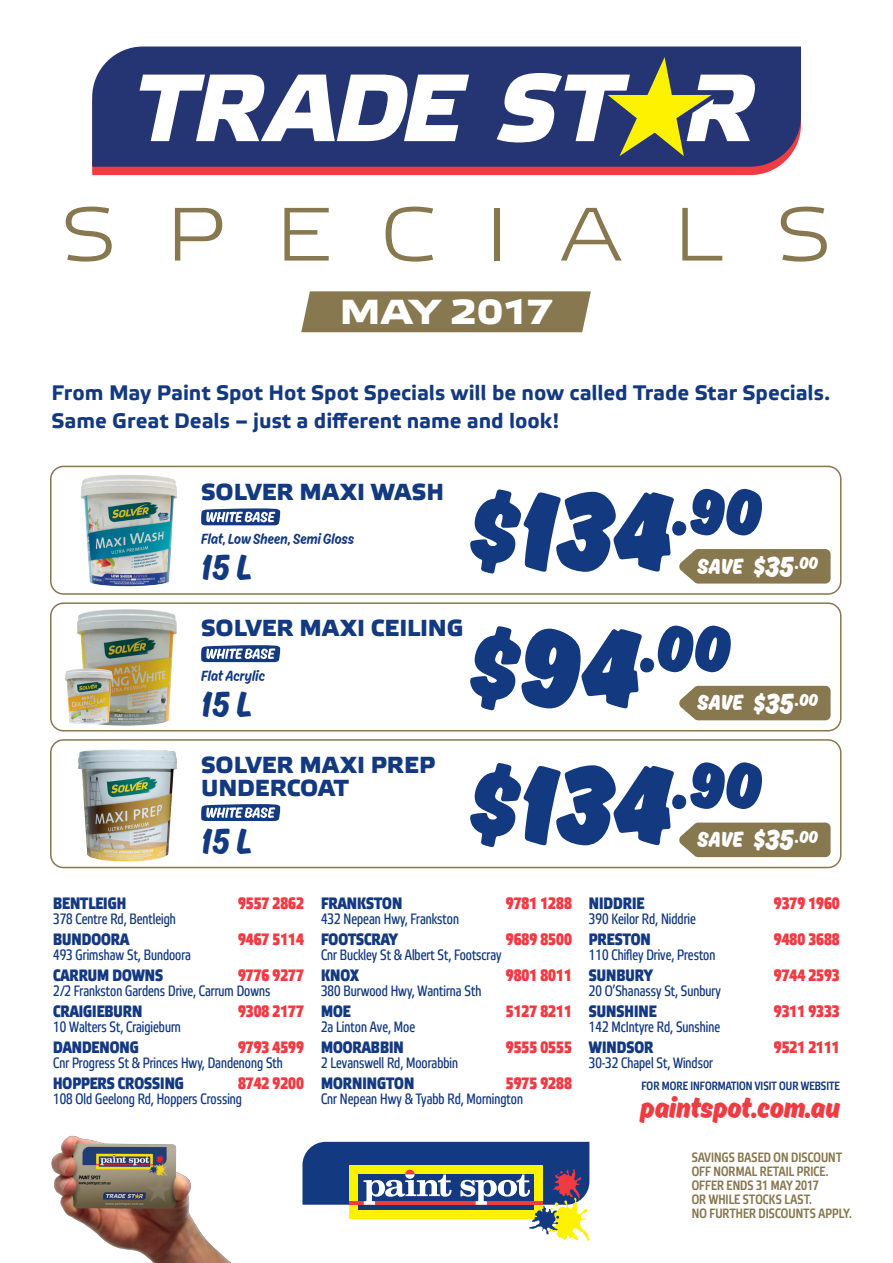
<style>
.page{position:relative;width:893px;height:1263px;background:#fff}
.page>*{position:absolute;margin:0;border:0;box-sizing:border-box;transform-origin:0 0}
.t1{font:900 117.3px "Ahkio";letter-spacing:.01em;color:#133980}
.t2{font:300 75.6px "Etelka Wide";letter-spacing:.66em;color:#887850}
.t3{font:37.95px "Ahkio";color:#133980}
.t4{font:500 34.8px "Etelka Wide";letter-spacing:-.02em;color:#fff}
.t5{font:700 30px "Ahkio";color:#ef3b42}
.t6{font:500 23.25px/23px "Etelka";letter-spacing:.005em;color:#133980}
.t7{font:700 22.65px "Ahkio";color:#fff}
.t8{font:700 21px/27.8px "Etelka Text";color:#133980}
.t9{font:500 16.5px "Etelka Narrow";color:#133980}
.t10{font:500 16.5px "Etelka Narrow";color:#ef3b42}
.t11{font:300 15.45px "Ahkio";letter-spacing:.005em;color:#133980}
.t12{font:15px "Etelka Narrow Text";color:#133980}
.t13{font:500 13.5px/13.8px "Etelka Narrow";letter-spacing:.01em;color:#887850}
.t14{font:500 12px "Etelka Narrow";letter-spacing:.005em;color:#133980}
.s1{font-size:30.45px}
</style>
<div class="page">
<div style="left:50px;top:466px;width:791px;height:129px;border:2px solid #887850;border-radius:13px"></div>
<svg style="left:679px;top:549px;width:152px;height:35px;background:#90815b"></svg>
<div style="left:92px;top:167px;width:686px;height:8px;background:#ef3b42"></div>
<div style="left:92px;top:47px;width:709px;height:120px;background:#253573"></div>
<svg style="left:140px;top:75px;width:329px;height:66px"></svg>
<svg style="left:497px;top:57px;width:260px;height:99px"></svg>
<div style="left:301px;top:291px;width:290px;height:41px;background:#887850"></div>
<img style="left:81px;top:475px;width:96px;height:112px">
<svg style="left:201px;top:508px;width:79px;height:17px"></svg>
<div style="left:50px;top:602px;width:791px;height:129px;border:2px solid #887850;border-radius:13px"></div>
<div style="left:679px;top:686px;width:152px;height:34px;background:#887850"></div>
<svg style="left:201px;top:645px;width:79px;height:17px"></svg>
<div style="left:50px;top:739px;width:791px;height:129px;border:2px solid #887850;border-radius:13px"></div>
<svg style="left:679px;top:822px;width:152px;height:35px;background:#90815c"></svg>
<svg style="left:201px;top:804px;width:79px;height:17px"></svg>
<img style="left:51px;top:1135px;width:180px;height:128px">
<svg style="left:302px;top:1142px;width:288px;height:99px"></svg>
<img style="left:77px;top:609px;width:100px;height:117px">
<img style="left:65px;top:669px;width:48px;height:56px">
<img style="left:78px;top:750px;width:99px;height:112px">
<h2 class="t2" style="left:60px;top:192px;width:774px">SPECIALS</h2>
<h3 class="t4" style="left:340px;top:292px;width:215px">MAY 2017</h3>
<h3 class="t8" style="left:51px;top:379px;width:780px">From May Paint Spot Hot Spot Specials will be now called Trade Star Specials.<br>Same Great Deals – just a different name and look!</h3>
<h3 class="t6" style="left:201px;top:480px;width:244px">SOLVER MAXI WASH</h3>
<p class="t11" style="left:201px;top:530px;width:154px">Flat, Low Sheen, Semi Gloss</p>
<h3 class="t3" style="left:201px;top:545px;width:53px">15 L</h3>
<h1 class="t1" style="left:466px;top:460px;width:296px">$134<sup>.90</sup></h1>
<h3 class="t7" style="left:697px;top:553px;width:122px">SAVE <span class="s1">$35</span><sup>.00</sup></h3>
<h3 class="t6" style="left:201px;top:617px;width:264px">SOLVER MAXI CEILING</h3>
<h1 class="t1" style="left:466px;top:597px;width:265px">$94<sup>.00</sup></h1>
<p class="t11" style="left:201px;top:667px;width:65px">Flat Acrylic</p>
<h3 class="t3" style="left:201px;top:682px;width:53px">15 L</h3>
<h3 class="t7" style="left:697px;top:689px;width:122px">SAVE <span class="s1">$35</span><sup>.00</sup></h3>
<h3 class="t6" style="left:201px;top:754px;width:236px">SOLVER MAXI PREP<br>UNDERCOAT</h3>
<h3 class="t3" style="left:201px;top:819px;width:53px">15 L</h3>
<h1 class="t1" style="left:466px;top:734px;width:296px">$134<sup>.90</sup></h1>
<h3 class="t7" style="left:697px;top:826px;width:122px">SAVE <span class="s1">$35</span><sup>.00</sup></h3>
<p class="t9" style="left:53px;top:894px;width:75px">BENTLEIGH</p>
<p class="t10" style="left:238px;top:894px;width:68px">9557 2862</p>
<p class="t12" style="left:53px;top:910px;width:124px">378 Centre Rd, Bentleigh</p>
<p class="t9" style="left:53px;top:930px;width:78px">BUNDOORA</p>
<p class="t10" style="left:238px;top:930px;width:68px">9467 5114</p>
<p class="t12" style="left:53px;top:946px;width:139px">493 Grimshaw St, Bundoora</p>
<p class="t9" style="left:53px;top:966px;width:112px">CARRUM DOWNS</p>
<p class="t10" style="left:238px;top:966px;width:68px">9776 9277</p>
<p class="t12" style="left:53px;top:982px;width:219px">2/2 Frankston Gardens Drive, Carrum Downs</p>
<p class="t9" style="left:53px;top:1002px;width:91px">CRAIGIEBURN</p>
<p class="t10" style="left:238px;top:1002px;width:68px">9308 2177</p>
<p class="t12" style="left:53px;top:1018px;width:129px">10 Walters St, Craigieburn</p>
<p class="t9" style="left:53px;top:1038px;width:87px">DANDENONG</p>
<p class="t10" style="left:238px;top:1038px;width:68px">9793 4599</p>
<p class="t12" style="left:53px;top:1054px;width:231px">Cnr Progress St &amp; Princes Hwy, Dandenong Sth</p>
<p class="t9" style="left:53px;top:1074px;width:132px">HOPPERS CROSSING</p>
<p class="t10" style="left:238px;top:1074px;width:68px">8742 9200</p>
<p class="t12" style="left:53px;top:1090px;width:190px">108 Old Geelong Rd, Hoppers Crossing</p>
<p class="t9" style="left:321px;top:894px;width:83px">FRANKSTON</p>
<p class="t10" style="left:506px;top:894px;width:68px">9781 1288</p>
<p class="t12" style="left:321px;top:910px;width:139px">432 Nepean Hwy, Frankston</p>
<p class="t9" style="left:321px;top:930px;width:78px">FOOTSCRAY</p>
<p class="t10" style="left:506px;top:930px;width:68px">9689 8500</p>
<p class="t12" style="left:321px;top:946px;width:182px">Cnr Buckley St &amp; Albert St, Footscray</p>
<p class="t9" style="left:321px;top:966px;width:39px">KNOX</p>
<p class="t10" style="left:506px;top:966px;width:68px">9801 8011</p>
<p class="t12" style="left:321px;top:982px;width:162px">380 Burwood Hwy, Wantirna Sth</p>
<p class="t9" style="left:321px;top:1002px;width:31px">MOE</p>
<p class="t10" style="left:506px;top:1002px;width:68px">5127 8211</p>
<p class="t12" style="left:321px;top:1018px;width:96px">2a Linton Ave, Moe</p>
<p class="t9" style="left:321px;top:1038px;width:84px">MOORABBIN</p>
<p class="t10" style="left:506px;top:1038px;width:68px">9555 0555</p>
<p class="t12" style="left:321px;top:1054px;width:139px">2 Levanswell Rd, Moorabbin</p>
<p class="t9" style="left:321px;top:1074px;width:95px">MORNINGTON</p>
<p class="t10" style="left:506px;top:1074px;width:68px">5975 9288</p>
<p class="t12" style="left:321px;top:1090px;width:204px">Cnr Nepean Hwy &amp; Tyabb Rd, Mornington</p>
<p class="t9" style="left:589px;top:894px;width:57px">NIDDRIE</p>
<p class="t10" style="left:774px;top:894px;width:68px">9379 1960</p>
<p class="t12" style="left:589px;top:910px;width:108px">390 Keilor Rd, Niddrie</p>
<p class="t9" style="left:589px;top:930px;width:63px">PRESTON</p>
<p class="t10" style="left:774px;top:930px;width:68px">9480 3688</p>
<p class="t12" style="left:589px;top:946px;width:128px">110 Chifley Drive, Preston</p>
<p class="t9" style="left:589px;top:966px;width:65px">SUNBURY</p>
<p class="t10" style="left:774px;top:966px;width:68px">9744 2593</p>
<p class="t12" style="left:589px;top:982px;width:133px">20 O’Shanassy St, Sunbury</p>
<p class="t9" style="left:589px;top:1002px;width:69px">SUNSHINE</p>
<p class="t10" style="left:774px;top:1002px;width:68px">9311 9333</p>
<p class="t12" style="left:589px;top:1018px;width:133px">142 McIntyre Rd, Sunshine</p>
<p class="t9" style="left:589px;top:1038px;width:66px">WINDSOR</p>
<p class="t10" style="left:774px;top:1038px;width:68px">9521 2111</p>
<p class="t12" style="left:589px;top:1054px;width:126px">30-32 Chapel St, Windsor</p>
<p class="t14" style="left:641px;top:1079px;width:200px">FOR MORE INFORMATION VISIT OUR WEBSITE</p>
<h3 class="t5" style="left:640px;top:1090px;width:201px">paintspot.com.au</h3>
<p class="t13" style="left:692px;top:1151px;width:162px">SAVINGS BASED ON DISCOUNT<br>OFF NORMAL RETAIL PRICE.<br>OFFER ENDS 31 MAY 2017<br>OR WHILE STOCKS LAST.<br>NO FURTHER DISCOUNTS APPLY.</p>
</div>
